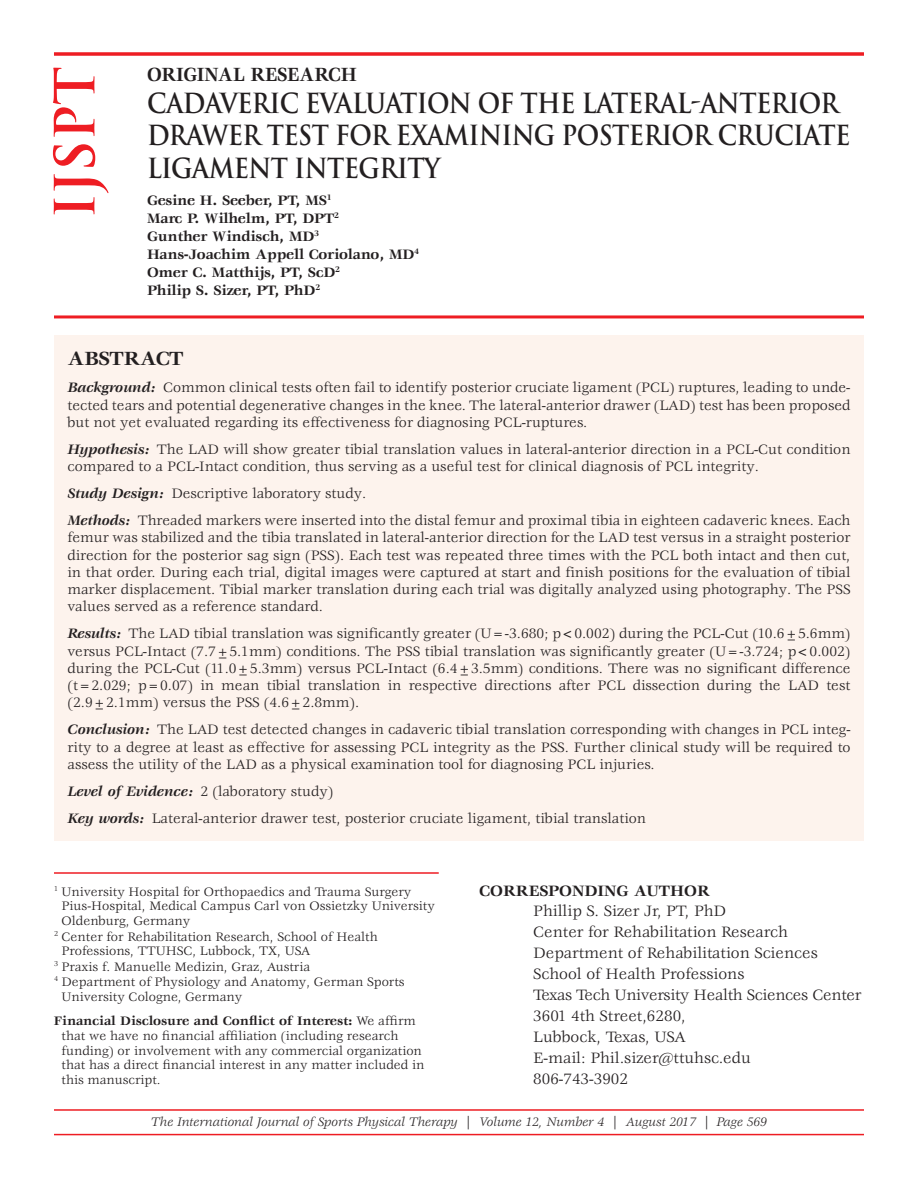
<style>
.page{position:relative;width:918px;height:1188px;background:#fff}
.page>*{position:absolute;margin:0;border:0;box-sizing:border-box;transform-origin:0 0}
.t1{font:700 54px "Trajan Pro";color:#ee1d23}
.t2{font:700 27px/32.2px "Trajan Pro";letter-spacing:-.025em;color:#231f20;scale:.9 1}
.t3{font:700 21px "Veljovic Std";letter-spacing:-.01em;color:#231f20;scale:.9 1}
.t4{font:700 21px "Veljovic Std";letter-spacing:-.01em;color:#231f20}
.t5{font:16.5px/21px "Veljovic Std";color:#231f20}
.t6{font:700 16.5px "Veljovic Std";color:#231f20}
.t7{font:15px/17.2px "Veljovic Std";color:#231f20;text-align:justify}
.t8{font:700 15px/18px "Veljovic Std";letter-spacing:-.01em;color:#231f20}
.t9{font:13.5px/15px "Veljovic Std";color:#231f20}
.t10{font:italic 13.5px "Veljovic Std";color:#231f20}
.s1{font-weight:700;font-style:italic}
.s2{font-weight:700}
</style>
<div class="page">
<hr style="left:54px;top:1109px;width:810px;height:2px;background:#ee1d23">
<hr style="left:54px;top:1134px;width:810px;height:1px;background:#ee1d23">
<div style="left:54px;top:335px;width:810px;height:505px;background:#fdf3ed"></div>
<svg style="left:54px;top:52px;width:810px;height:4px;background:#ef383e"></svg>
<hr style="left:54px;top:872px;width:385px;height:2px;background:#ee1d23">
<hr style="left:54px;top:315px;width:810px;height:3px;background:#ee1d23">
<h1 class="t1" style="left:44px;top:219px;width:154px;rotate:-90deg">IJSPT</h1>
<h3 class="t3" style="left:147px;top:66px;width:235px">ORIGINAL RESEARCH</h3>
<h2 class="t2" style="left:147px;top:88px;width:783px">CADAVERIC EVALUATION OF THE LATERAL-ANTERIOR<br>DRAWER TEST FOR EXAMINING POSTERIOR CRUCIATE<br>LIGAMENT INTEGRITY</h2>
<p class="t8" style="left:147px;top:192px;width:274px">Gesine H. Seeber, PT, MS<sup>1<br></sup>Marc P. Wilhelm, PT, DPT<sup>2<br></sup>Gunther Windisch, MD<sup>3<br></sup>Hans-Joachim Appell Coriolano, MD<sup>4<br></sup>Omer C. Matthijs, PT, ScD<sup>2<br></sup>Philip S. Sizer, PT, PhD<sup>2</sup></p>
<h3 class="t4" style="left:68px;top:350px;width:118px">ABSTRACT</h3>
<p class="t7" style="left:68px;top:380px;width:785px"><span class="s1">Background:</span> Common clinical tests often fail to identify posterior cruciate ligament (PCL) ruptures, leading to unde&shy;tected tears and potential degenerative changes in the knee. The lateral-anterior drawer (LAD) test has been proposed but not yet evaluated regarding its effectiveness for diagnosing PCL-ruptures.</p>
<p class="t7" style="left:68px;top:441px;width:785px"><span class="s1">Hypothesis:</span> The LAD will show greater tibial translation values in lateral-anterior direction in a PCL-Cut condition compared to a PCL-Intact condition, thus serving as a useful test for clinical diagnosis of PCL integrity.</p>
<p class="t7" style="left:68px;top:481px;width:785px;line-height:27px"><span class="s1">Study Design:</span> Descriptive laboratory study.<br><span class="s1">Methods:</span> Threaded markers were inserted into the distal femur and proximal tibia in eighteen cadaveric knees. Each</p>
<p class="t7" style="left:68px;top:530px;width:785px">femur was stabilized and the tibia translated in lateral-anterior direction for the LAD test versus in a straight posterior direction for the posterior sag sign (PSS). Each test was repeated three times with the PCL both intact and then cut, in that order. During each trial, digital images were captured at start and finish positions for the evaluation of tibial marker displacement. Tibial marker translation during each trial was digitally analyzed using photography. The PSS values served as a reference standard.</p>
<p class="t7" style="left:68px;top:626px;width:785px"><span class="s1">Results:</span> The LAD tibial translation was significantly greater (U=-3.680; p&lt;0.002) during the PCL-Cut (10.6±5.6mm) versus PCL-Intact (7.7±5.1mm) conditions. The PSS tibial translation was significantly greater (U=-3.724; p&lt;0.002) during the PCL-Cut (11.0±5.3mm) versus PCL-Intact (6.4±3.5mm) conditions. There was no significant difference (t=2.029; p=0.07) in mean tibial translation in respective directions after PCL dissection during the LAD test (2.9±2.1mm) versus the PSS (4.6±2.8mm).</p>
<p class="t7" style="left:68px;top:722px;width:785px"><span class="s1">Conclusion:</span> The LAD test detected changes in cadaveric tibial translation corresponding with changes in PCL integ&shy;rity to a degree at least as effective for assessing PCL integrity as the PSS. Further clinical study will be required to assess the utility of the LAD as a physical examination tool for diagnosing PCL injuries.</p>
<p class="t7" style="left:68px;top:779px;width:580px;line-height:27px"><span class="s1">Level of Evidence:</span> 2 (laboratory study)<br><span class="s1">Key words:</span> Lateral-anterior drawer test, posterior cruciate ligament, tibial translation</p>
<p class="t9" style="left:54px;top:885px;width:359px"><sup>1</sup> University Hospital for Orthopaedics and Trauma Surgery</p>
<p class="t9" style="left:62px;top:900px;width:375px">Pius-Hospital, Medical Campus Carl von Ossietzky University</p>
<p class="t9" style="left:62px;top:915px;width:130px">Oldenburg, Germany</p>
<p class="t9" style="left:54px;top:930px;width:325px"><sup>2</sup> Center for Rehabilitation Research, School of Health</p>
<p class="t9" style="left:62px;top:945px;width:250px">Professions, TTUHSC, Lubbock, TX, USA</p>
<p class="t9" style="left:54px;top:960px;width:258px"><sup>3</sup> Praxis f. Manuelle Medizin, Graz, Austria</p>
<p class="t9" style="left:54px;top:975px;width:352px"><sup>4</sup> Department of Physiology and Anatomy, German Sports</p>
<p class="t9" style="left:62px;top:990px;width:182px">University Cologne, Germany</p>
<p class="t9" style="left:62px;top:1014px;width:364px;text-indent:-8px"><span class="s2">Financial Disclosure and Conflict of Interest:</span> We affirm that we have no financial affiliation (including research funding) or involvement with any commercial organization that has a direct financial interest in any matter included in this manuscript.</p>
<p class="t6" style="left:479px;top:884px;width:232px">CORRESPONDING AUTHOR</p>
<p class="t5" style="left:533px;top:902px;width:330px">Phillip S. Sizer Jr, PT, PhD<br>Center for Rehabilitation Research<br>Department of Rehabilitation Sciences<br>School of Health Professions<br>Texas Tech University Health Sciences Center<br>3601 4th Street,6280,<br>Lubbock, Texas, USA<br>E-mail: Phil.sizer@ttuhsc.edu<br>806-743-3902</p>
<p class="t10" style="left:151px;top:1117px;width:618px">The International Journal of Sports Physical Therapy | Volume 12, Number 4 | August 2017 | Page 569</p>
</div>
